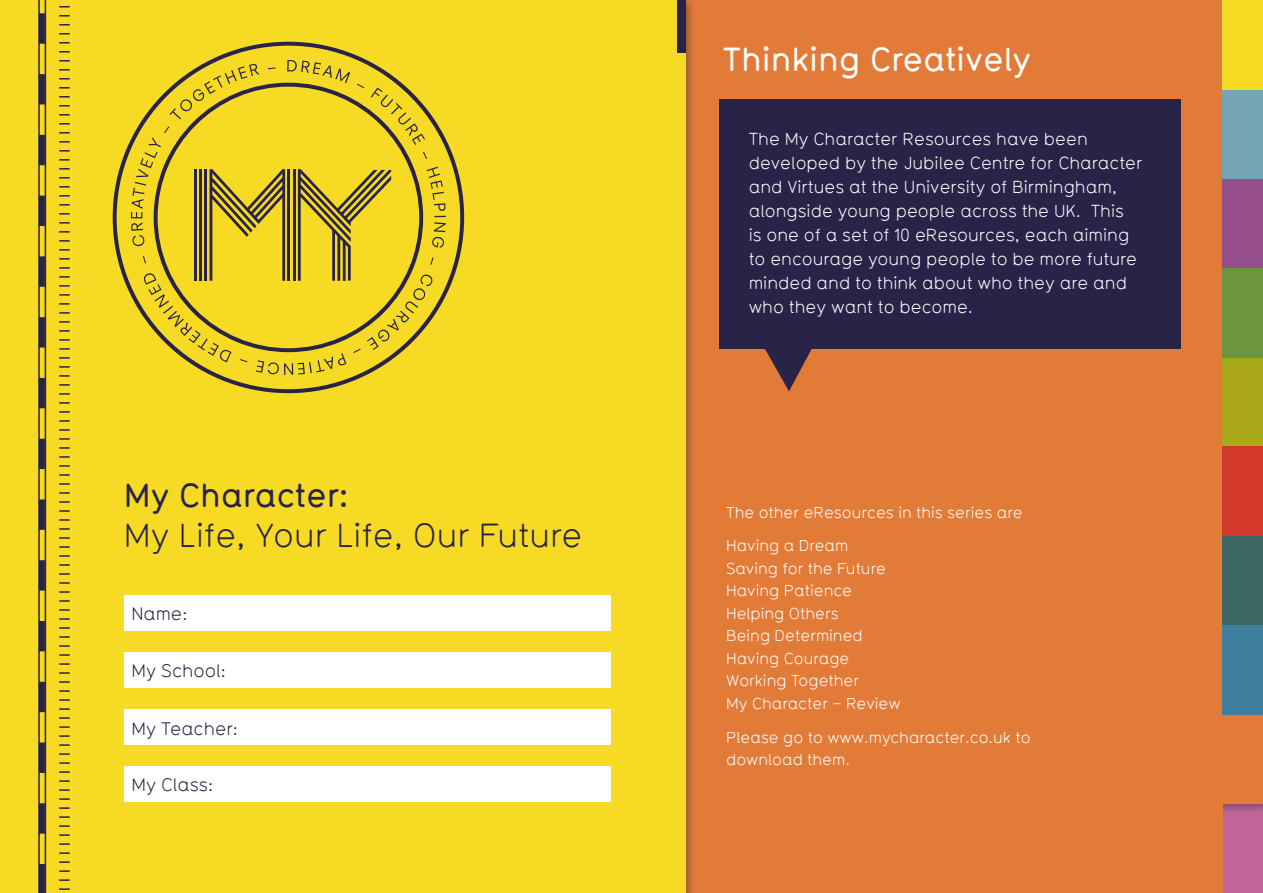
<style>
.page{position:relative;width:1263px;height:893px;background:#fff}
.page>*{position:absolute;margin:0;border:0;box-sizing:border-box;transform-origin:0 0}
.t1{font:37.5px "TYP1451 A";color:#292348}
.t2{font:500 37.5px "TYP1451 A";color:#fff}
.t3{font:500 37.5px "TYP1451 A";color:#292348}
.t4{font:20.25px "TYP1451 A";color:#292348}
.t5{font:19.5px/24px "TYP1451 A";color:#fff}
.t6{font:17.7px/22.5px "TYP1451 A";color:#fff}
</style>
<div class="page">
<div style="left:1222px;top:804px;width:41px;height:89px;background:#c0669a"></div>
<div style="left:1204px;top:709px;width:59px;height:106px;background:#231f20;opacity:.44"></div>
<div style="left:1209px;top:714px;width:54px;height:90px;background:#e27b38"></div>
<div style="left:0;top:0;width:1222px;height:893px;background:#e27b38"></div>
<div style="left:0;top:0;width:685px;height:893px;background:#f6da24"></div>
<svg style="left:113px;top:42px;width:351px;height:351px"></svg>
<svg style="left:131px;top:60px;width:315px;height:315px"></svg>
<div style="left:124px;top:595px;width:486px;height:36px;background:#fff"></div>
<div style="left:124px;top:652px;width:486px;height:36px;background:#fff"></div>
<div style="left:124px;top:709px;width:486px;height:36px;background:#fff"></div>
<div style="left:124px;top:766px;width:486px;height:36px;background:#fff"></div>
<svg style="left:40px;top:0;width:5px;height:893px"></svg>
<hr style="left:38px;top:0;width:2px;height:893px;background:#292348">
<hr style="left:45px;top:0;width:1px;height:893px;background:#292348">
<svg style="left:59px;top:6px;width:11px;height:884px"></svg>
<div style="left:677px;top:0;width:8px;height:53px;background:#292348"></div>
<div style="left:1222px;top:179px;width:41px;height:89px;background:#954d8c"></div>
<div style="left:1222px;top:357px;width:41px;height:89px;background:#a9a71a"></div>
<div style="left:1222px;top:536px;width:41px;height:89px;background:#3a6761"></div>
<div style="left:1222px;top:89px;width:41px;height:90px;background:#74a4b6"></div>
<div style="left:1222px;top:0;width:41px;height:89px;background:#f6da24"></div>
<div style="left:1222px;top:268px;width:41px;height:89px;background:#6c963e"></div>
<div style="left:1222px;top:446px;width:41px;height:90px;background:#d2392a"></div>
<div style="left:1222px;top:625px;width:41px;height:89px;background:#3e7e9e"></div>
<div style="left:720px;top:99px;width:461px;height:250px;background:#292348"></div>
<svg style="left:765px;top:349px;width:47px;height:42px"></svg>
<p class="t3" style="left:124px;top:475px;width:226px">My Character:</p>
<p class="t1" style="left:124px;top:515px;width:460px">My Life, Your Life, Our Future</p>
<p class="t4" style="left:131px;top:603px;width:57px">Name:</p>
<p class="t4" style="left:131px;top:660px;width:96px">My School:</p>
<p class="t4" style="left:131px;top:718px;width:108px">My Teacher:</p>
<p class="t4" style="left:131px;top:775px;width:83px">My Class:</p>
<p class="t2" style="left:723px;top:39px;width:310px">Thinking Creatively</p>
<p class="t5" style="left:749px;top:127px;width:395px">The My Character Resources have been developed by the Jubilee Centre for Character and Virtues at the University of Birmingham, alongside young people across the UK. This<br>is one of a set of 10 eResources, each aiming to encourage young people to be more future minded and to think about who they are and who they want to become.</p>
<p class="t6" style="left:726px;top:501px;width:298px">The other eResources in this series are</p>
<p class="t6" style="left:726px;top:535px;width:176px">Having a Dream<br>Saving for the Future<br>Having Patience<br>Helping Others<br>Being Determined<br>Having Courage<br>Working Together<br>My Character – Review</p>
<p class="t6" style="left:726px;top:726px;width:306px">Please go to www.mycharacter.co.uk to download them.</p>
</div>
